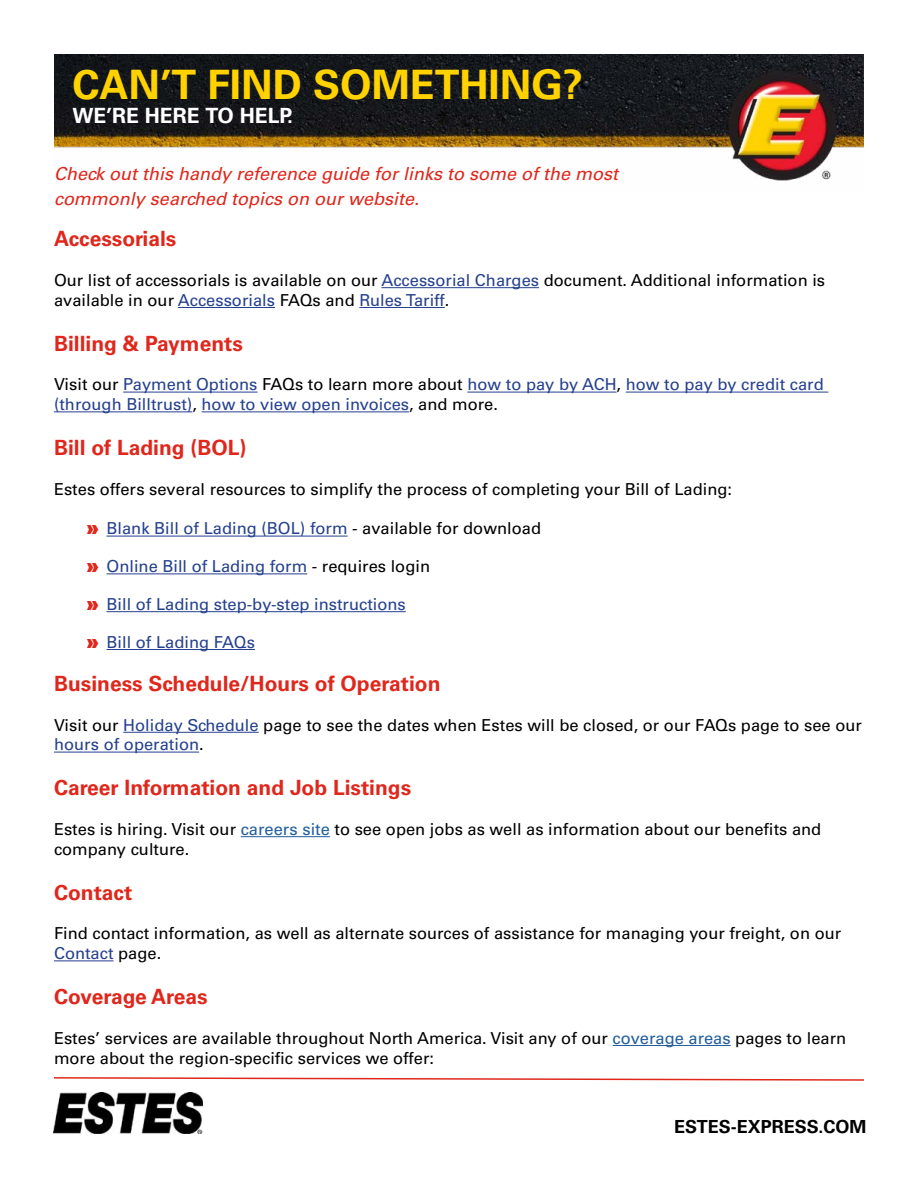
<style>
.page{position:relative;width:918px;height:1188px;background:#fff}
.page>*{position:absolute;margin:0;border:0;box-sizing:border-box;transform-origin:0 0}
.t1{font:700 40.5px "Univers LT Pro 65";color:#ffd200}
.t2{font:700 21px "Univers LT Pro 65";color:#df271c}
.t3{font:700 21px "Univers LT Pro 65";color:#fff}
.t4{font:italic 18px/25.2px "Univers LT Pro 55";color:#df271c}
.t5{font:700 18px "Univers LT Pro 65";color:#000}
.t6{font:16.5px/19.8px "Univers LT Pro 55 Roman";color:#000}
.t7{font:16.5px/19.8px "Univers LT Pro 55 Roman";color:#25408f}
.s1{color:#25408f}
.s2{color:#000}
.s3{font-family:"Univers LT Pro 85 X Black";font-size:18px;color:#df271c}
.s4{color:#215e9e}
</style>
<div class="page">
<img style="left:54px;top:54px;width:810px;height:127px">
<img style="left:54px;top:1093px;width:148px;height:41px">
<svg style="left:54px;top:1077px;width:810px;height:4px"></svg>
<hr style="left:381px;top:287px;width:158px;height:1px;background:#25408f">
<hr style="left:178px;top:307px;width:97px;height:1px;background:#25408f">
<hr style="left:359px;top:307px;width:86px;height:1px;background:#25408f">
<hr style="left:123px;top:392px;width:135px;height:1px;background:#25408f">
<hr style="left:467px;top:392px;width:150px;height:1px;background:#25408f">
<hr style="left:626px;top:392px;width:202px;height:1px;background:#25408f">
<hr style="left:54px;top:411px;width:138px;height:1px;background:#25408f">
<hr style="left:202px;top:411px;width:207px;height:1px;background:#25408f">
<hr style="left:106px;top:536px;width:242px;height:1px;background:#25408f">
<hr style="left:106px;top:573px;width:201px;height:1px;background:#25408f">
<hr style="left:106px;top:611px;width:300px;height:1px;background:#25408f">
<hr style="left:106px;top:649px;width:149px;height:1px;background:#25408f">
<hr style="left:123px;top:732px;width:136px;height:1px;background:#25408f">
<hr style="left:54px;top:752px;width:145px;height:1px;background:#25408f">
<hr style="left:241px;top:836px;width:89px;height:1px;background:#215e9e">
<hr style="left:54px;top:960px;width:60px;height:1px;background:#25408f">
<hr style="left:613px;top:1045px;width:118px;height:1px;background:#215e9e">
<h1 class="t1" style="left:72px;top:56px;width:512px">CAN’T FIND SOMETHING?</h1>
<p class="t3" style="left:72px;top:101px;width:222px">WE’RE HERE TO HELP.</p>
<p class="t4" style="left:54px;top:160px;width:566px">Check out this handy reference guide for links to some of the most commonly searched topics on our website.</p>
<p class="t2" style="left:54px;top:224px;width:124px">Accessorials</p>
<p class="t6" style="left:54px;top:270px;width:773px">Our list of accessorials is available on our <span class="s1">Accessorial Charges</span> document. Additional information is available in our <span class="s1">Accessorials</span> FAQs and <span class="s1">Rules Tariff</span>.</p>
<p class="t2" style="left:54px;top:329px;width:190px">Billing &amp; Payments</p>
<p class="t7" style="left:54px;top:374px;width:771px"><span class="s2">Visit our</span> Payment Options <span class="s2">FAQs to learn more about</span> how to pay by ACH<span class="s2">,</span> how to pay by credit card (through Billtrust)<span class="s2">,</span> how to view open invoices<span class="s2">, and more.</span></p>
<p class="t2" style="left:54px;top:433px;width:194px">Bill of Lading (BOL)</p>
<p class="t6" style="left:54px;top:478px;width:680px">Estes offers several resources to simplify the process of completing your Bill of Lading:</p>
<p class="t7" style="left:87px;top:518px;width:456px"><span class="s3">»</span> Blank Bill of Lading (BOL) form <span class="s2">- available for download</span></p>
<p class="t7" style="left:87px;top:556px;width:345px"><span class="s3">»</span> Online Bill of Lading form <span class="s2">- requires login</span></p>
<p class="t7" style="left:87px;top:594px;width:320px"><span class="s3">»</span> Bill of Lading step-by-step instructions</p>
<p class="t7" style="left:87px;top:631px;width:169px"><span class="s3">»</span> Bill of Lading FAQs</p>
<p class="t2" style="left:54px;top:669px;width:388px">Business Schedule/Hours of Operation</p>
<p class="t6" style="left:54px;top:714px;width:809px">Visit our <span class="s1">Holiday Schedule</span> page to see the dates when Estes will be closed, or our FAQs page to see our <span class="s1">hours of operation</span>.</p>
<p class="t2" style="left:54px;top:773px;width:359px">Career Information and Job Listings</p>
<p class="t6" style="left:54px;top:819px;width:769px">Estes is hiring. Visit our <span class="s4">careers site</span> to see open jobs as well as information about our benefits and company culture.</p>
<p class="t2" style="left:54px;top:878px;width:80px">Contact</p>
<p class="t6" style="left:54px;top:923px;width:789px">Find contact information, as well as alternate sources of assistance for managing your freight, on our<br><span class="s1">Contact</span> page.</p>
<p class="t2" style="left:54px;top:982px;width:155px">Coverage Areas</p>
<p class="t6" style="left:54px;top:1027px;width:794px">Estes’ services are available throughout North America. Visit any of our <span class="s4">coverage areas</span> pages to learn more about the region-specific services we offer:</p>
<p class="t5" style="left:674px;top:1114px;width:194px">ESTES-EXPRESS.COM</p>
</div>
